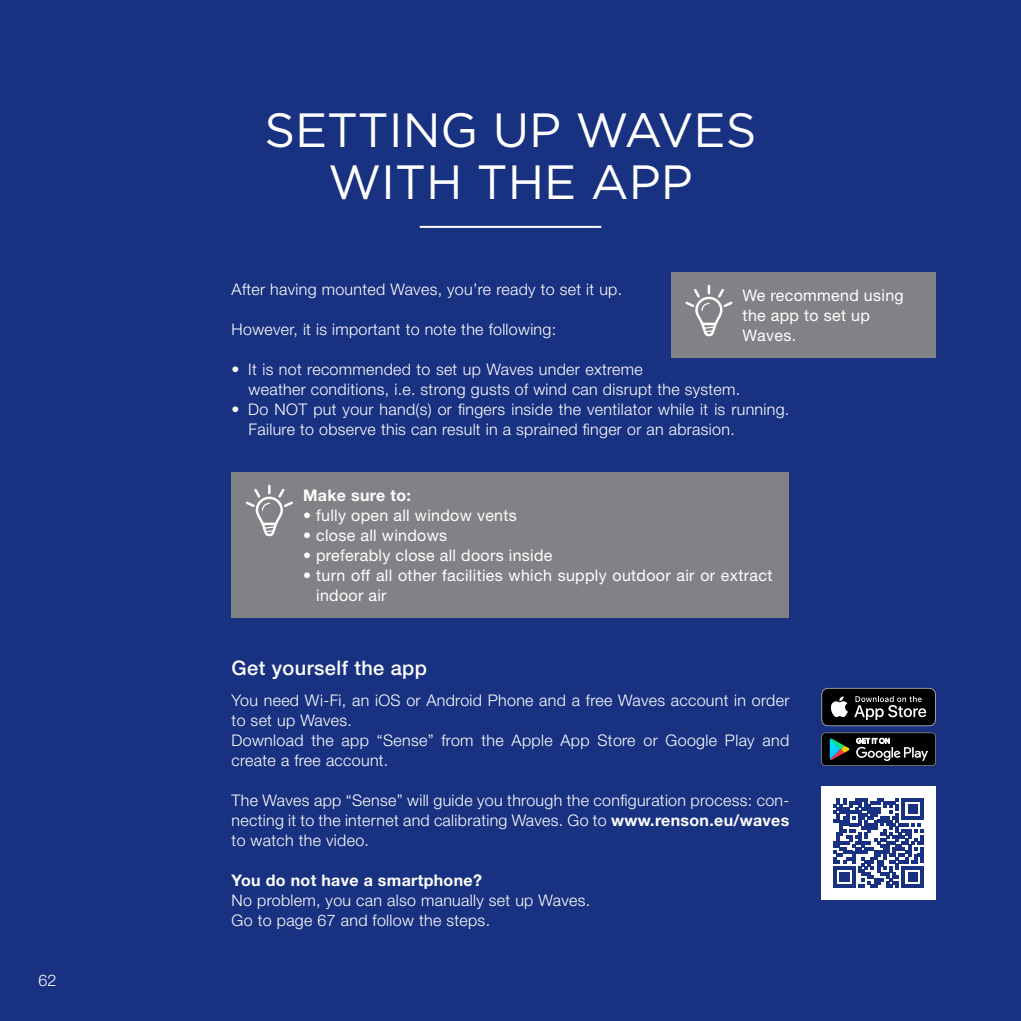
<style>
.page{position:relative;width:1021px;height:1021px;background:#fff}
.page>*{position:absolute;margin:0;border:0;box-sizing:border-box;transform-origin:0 0}
.T1{font:48px/52px "Gotham";color:#fff;text-align:center}
.T2{font:500 20px "Helvetica Neue LT Std";letter-spacing:.02em;color:#fff}
.body{font:300 16px/20px "Helvetica Neue LT Std";letter-spacing:.02em;color:#fff}
.body_negative{font:16px/20px "Helvetica Neue LT Std";letter-spacing:.02em;color:#fff}
.body-2{font:700 16px "Helvetica Neue LT Std";letter-spacing:.02em;color:#fff}
.body_negative-2{font:700 16px "Helvetica Neue LT Std";letter-spacing:.02em;color:#fff}
.s1{font-weight:700}
</style>
<div class="page">
<div style="left:0;top:0;width:1020px;height:1020px;background:#183181"></div>
<hr style="left:420px;top:226px;width:181px;height:2px;background:#fff">
<div style="left:231px;top:472px;width:558px;height:145px;background:#808285"></div>
<svg style="left:246px;top:484px;width:47px;height:52px"></svg>
<svg style="left:821px;top:732px;width:114px;height:34px;background:#282f2e"></svg>
<div style="left:821px;top:786px;width:114px;height:113px;background:#fff"></div>
<svg style="left:833px;top:798px;width:90px;height:90px"></svg>
<div style="left:671px;top:272px;width:264px;height:86px;background:#808285"></div>
<svg style="left:685px;top:284px;width:48px;height:52px"></svg>
<svg style="left:821px;top:688px;width:114px;height:38px;background:#2e2f2f"></svg>
<p class="body" style="left:39px;top:969px;width:19px">62</p>
<p class="T1" style="left:264px;top:102px;width:493px">SETTING UP WAVES<br>WITH THE APP</p>
<p class="body" style="left:231px;top:279px;width:392px">After having mounted Waves, you’re ready to set it up.</p>
<p class="body" style="left:231px;top:319px;width:326px">However, it is important to note the following:</p>
<p class="body" style="left:249px;top:359px;width:493px;text-indent:-17px">• It is not recommended to set up Waves under extreme<br>weather conditions, i.e. strong gusts of wind can disrupt the system.</p>
<p class="body" style="left:249px;top:399px;width:542px;text-indent:-17px">• Do NOT put your hand(s) or fingers inside the ventilator while it is running.<br>Failure to observe this can result in a sprained finger or an abrasion.</p>
<p class="body_negative" style="left:742px;top:285px;width:163px">We recommend using the app to set up<br>Waves.</p>
<p class="body_negative-2" style="left:303px;top:485px;width:109px">Make sure to:</p>
<p class="body_negative" style="left:303px;top:504px;width:215px">• fully open all window vents</p>
<p class="body_negative" style="left:303px;top:524px;width:146px">• close all windows</p>
<p class="body_negative" style="left:303px;top:544px;width:251px">• preferably close all doors inside</p>
<p class="body_negative" style="left:316px;top:564px;width:458px;text-indent:-13px">• turn off all other facilities which supply outdoor air or extract indoor air</p>
<p class="T2" style="left:231px;top:655px;width:197px">Get yourself the app</p>
<p class="body" style="left:231px;top:689px;width:559px">You need Wi-Fi, an iOS or Android Phone and a free Waves account in order to set up Waves.</p>
<p class="body" style="left:231px;top:729px;width:559px">Download the app “Sense” from the Apple App Store or Google Play and create a free account.</p>
<p class="body" style="left:231px;top:789px;width:559px;text-align:justify">The Waves app “Sense” will guide you through the configuration process: con&shy;necting it to the internet and calibrating Waves. Go to <span class="s1">www.renson.eu/waves </span>to watch the video.</p>
<p class="body-2" style="left:231px;top:870px;width:252px">You do not have a smartphone?</p>
<p class="body" style="left:231px;top:889px;width:360px">No problem, you can also manually set up Waves.</p>
<p class="body" style="left:231px;top:909px;width:260px">Go to page 67 and follow the steps.</p>
</div>
